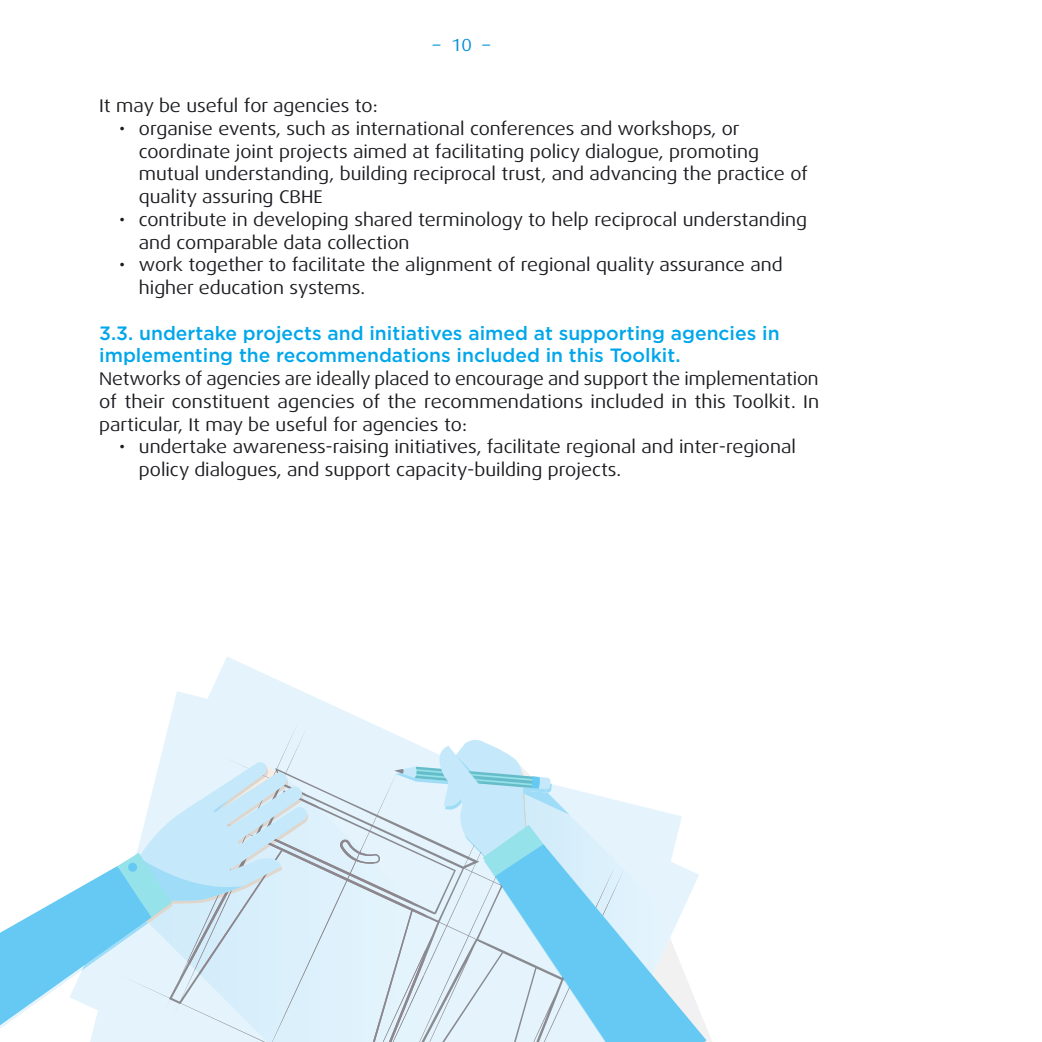
<style>
.page{position:relative;width:1042px;height:1042px;background:#fff}
.page>*{position:absolute;margin:0;border:0;box-sizing:border-box;transform-origin:0 0}
.t1{font:500 19.25px/22.8px "Gotham";color:#00a6eb}
.t2{font:expanded 18.38px/22.8px "Dax OT";color:#1b1c20}
.t3{font:expanded 17.5px "Dax OT";color:#008fd7}
</style>
<div class="page">
<svg style="left:170px;top:657px;width:192px;height:62px"></svg>
<div style="left:160px;top:719px;width:236px;height:66px;background:#e5f4fc"></div>
<svg style="left:309px;top:785px;width:85px;height:257px"></svg>
<svg style="left:0;top:761px;width:309px;height:281px"></svg>
<svg style="left:394px;top:735px;width:312px;height:307px"></svg>
<p class="t3" style="left:433px;top:34px;width:59px">– 10 –</p>
<p class="t2" style="left:99px;top:94px;width:280px">It may be useful for agencies to:</p>
<p class="t2" style="left:139px;top:117px;width:670px;text-indent:-20px">• organise events, such as international conferences and workshops, or coordinate joint projects aimed at facilitating policy dialogue, promoting mutual understanding, building reciprocal trust, and advancing the practice of quality assuring CBHE</p>
<p class="t2" style="left:139px;top:208px;width:670px;text-indent:-20px">• contribute in developing shared terminology to help reciprocal understanding and comparable data collection</p>
<p class="t2" style="left:139px;top:254px;width:645px;text-indent:-20px">• work together to facilitate the alignment of regional quality assurance and higher education systems.</p>
<p class="t1" style="left:99px;top:321px;width:682px">3.3. undertake projects and initiatives aimed at supporting agencies in implementing the recommendations included in this Toolkit.</p>
<p class="t2" style="left:99px;top:367px;width:721px;text-align:justify">Networks of agencies are ideally placed to encourage and support the implementation of their constituent agencies of the recommendations included in this Toolkit. In particular, It may be useful for agencies to:</p>
<p class="t2" style="left:139px;top:436px;width:658px;text-indent:-20px">• undertake awareness-raising initiatives, facilitate regional and inter-regional policy dialogues, and support capacity-building projects.</p>
</div>
